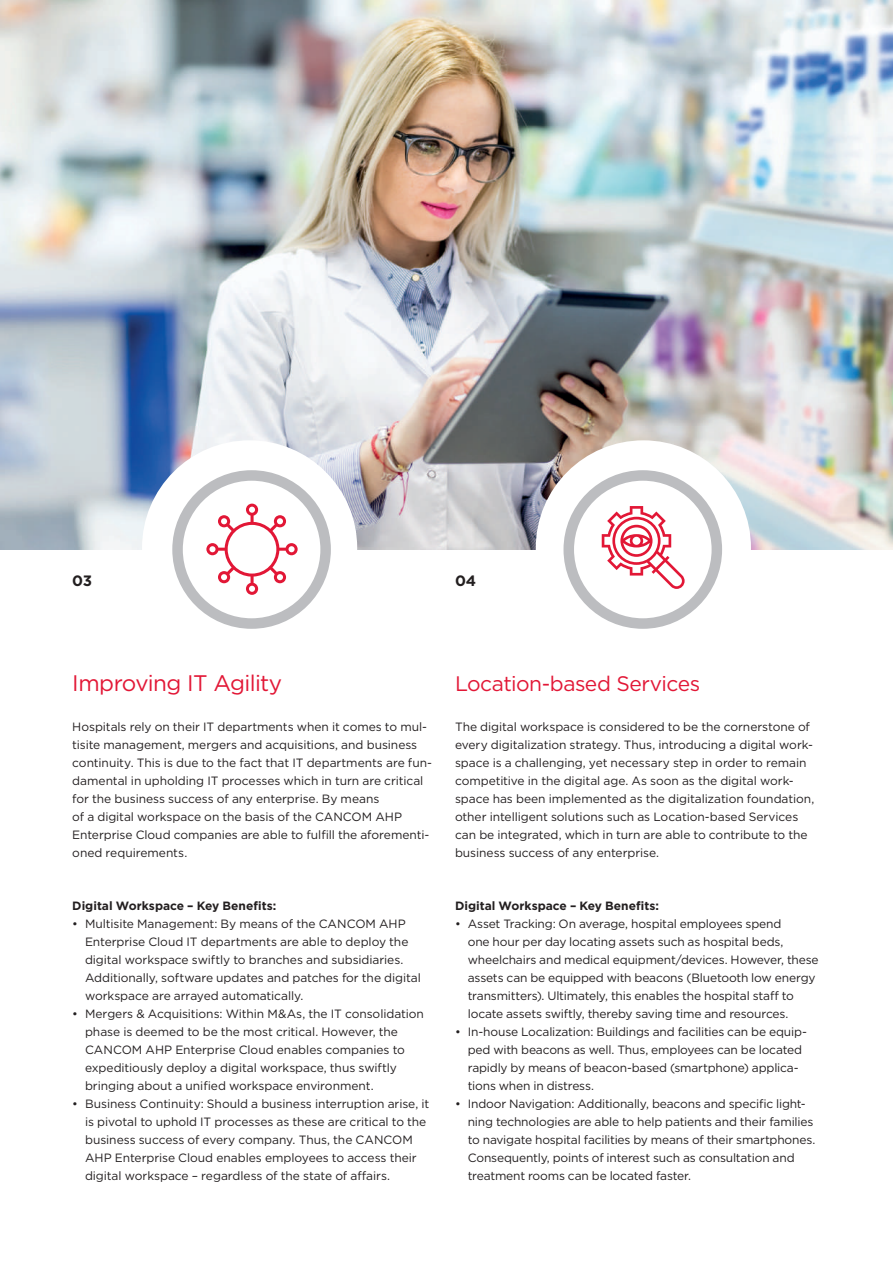
<style>
.page{position:relative;width:893px;height:1263px;background:#fff}
.page>*{position:absolute;margin:0;border:0;box-sizing:border-box;transform-origin:0 0}
.t1{font:22.5px "Gotham";letter-spacing:-.03em;color:#e21736}
.t2{font:21px "Gotham";letter-spacing:-.025em;color:#e21736}
.t3{font:700 15px "Gotham";color:#231f20}
.t4{font:12px/18px "Gotham";letter-spacing:-.01em;color:#231f20}
.t5{font:700 12px "Gotham";color:#231f20}
</style>
<div class="page">
<img style="left:0;top:0;width:893px;height:550px">
<div style="left:142px;top:440px;width:215px;height:215px;background:#fff;border-radius:50%"></div>
<div style="left:536px;top:440px;width:215px;height:215px;background:#fff;border-radius:50%"></div>
<svg style="left:178px;top:475px;width:148px;height:148px"></svg>
<div style="left:172px;top:470px;width:159px;height:159px;border:10px solid #bcbdc0;border-radius:50%"></div>
<svg style="left:569px;top:475px;width:148px;height:148px"></svg>
<div style="left:563px;top:470px;width:159px;height:159px;border:10px solid #bcbdc0;border-radius:50%"></div>
<svg style="left:602px;top:506px;width:83px;height:83px"></svg>
<svg style="left:206px;top:504px;width:92px;height:91px"></svg>
<p class="t3" style="left:72px;top:571px;width:21px">03</p>
<p class="t3" style="left:455px;top:571px;width:23px">04</p>
<h1 class="t1" style="left:72px;top:669px;width:211px">Improving IT Agility</h1>
<p class="t4" style="left:72px;top:717px;width:361px">Hospitals rely on their IT departments when it comes to mul&shy;tisite management, mergers and acquisitions, and business continuity. This is due to the fact that IT departments are fun&shy;damental in upholding IT processes which in turn are critical for the business success of any enterprise. By means<br>of a digital workspace on the basis of the CANCOM AHP Enterprise Cloud companies are able to fulfill the aforementi&shy;oned requirements.</p>
<p class="t5" style="left:72px;top:898px;width:206px">Digital Workspace – Key Benefits:</p>
<p class="t4" style="left:85px;top:914px;width:337px;text-indent:-13px">• Multisite Management: By means of the CANCOM AHP Enterprise Cloud IT departments are able to deploy the digital workspace swiftly to branches and subsidiaries.<br>Additionally, software updates and patches for the digital workspace are arrayed automatically.</p>
<p class="t4" style="left:85px;top:1004px;width:340px;text-indent:-13px">• Mergers &amp; Acquisitions: Within M&amp;As, the IT consolidation phase is deemed to be the most critical. However, the CANCOM AHP Enterprise Cloud enables companies to expeditiously deploy a digital workspace, thus swiftly bringing about a unified workspace environment.</p>
<p class="t4" style="left:85px;top:1094px;width:346px;text-indent:-13px">• Business Continuity: Should a business interruption arise, it is pivotal to uphold IT processes as these are critical to the business success of every company. Thus, the CANCOM AHP Enterprise Cloud enables employees to access their digital workspace – regardless of the state of affairs.</p>
<h2 class="t2" style="left:455px;top:670px;width:247px">Location-based Services</h2>
<p class="t4" style="left:455px;top:717px;width:361px">The digital workspace is considered to be the cornerstone of every digitalization strategy. Thus, introducing a digital work&shy;space is a challenging, yet necessary step in order to remain competitive in the digital age. As soon as the digital work&shy;space has been implemented as the digitalization foundation, other intelligent solutions such as Location-based Services can be integrated, which in turn are able to contribute to the business success of any enterprise.</p>
<p class="t5" style="left:455px;top:898px;width:206px">Digital Workspace – Key Benefits:</p>
<p class="t4" style="left:468px;top:914px;width:352px;text-indent:-13px">• Asset Tracking: On average, hospital employees spend<br>one hour per day locating assets such as hospital beds, wheelchairs and medical equipment/devices. However, these assets can be equipped with beacons (Bluetooth low energy transmitters). Ultimately, this enables the hospital staff to locate assets swiftly, thereby saving time and resources.</p>
<p class="t4" style="left:468px;top:1022px;width:341px;text-indent:-13px">• In-house Localization: Buildings and facilities can be equip&shy;ped with beacons as well. Thus, employees can be located rapidly by means of beacon-based (smartphone) applica&shy;tions when in distress.</p>
<p class="t4" style="left:468px;top:1094px;width:349px;text-indent:-13px">• Indoor Navigation: Additionally, beacons and specific light&shy;ning technologies are able to help patients and their families to navigate hospital facilities by means of their smartphones.<br>Consequently, points of interest such as consultation and treatment rooms can be located faster.</p>
</div>
